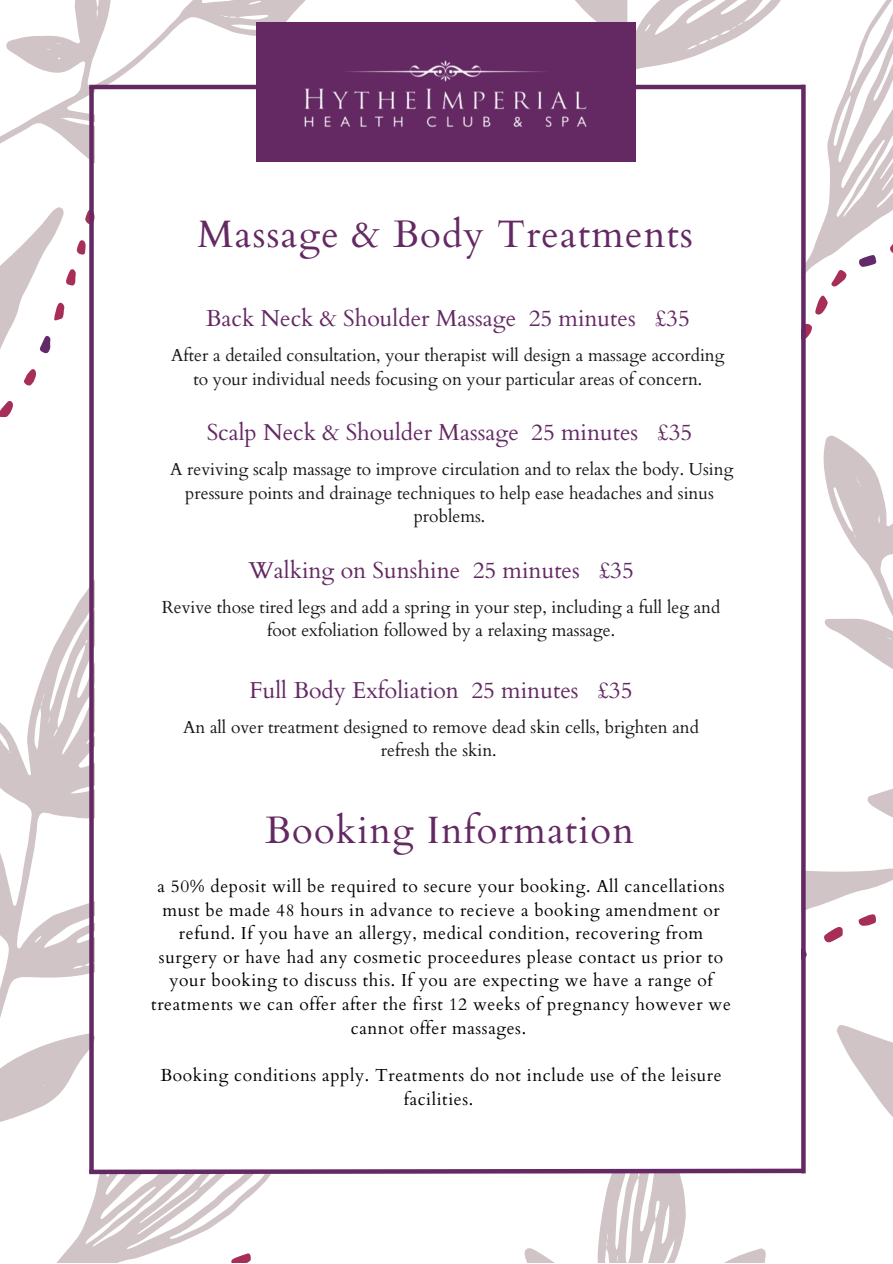
<style>
.page{position:relative;width:893px;height:1264px;background:#fff}
.page>*{position:absolute;margin:0;border:0;box-sizing:border-box;transform-origin:0 0}
.t1{font:38.25px "Cardo";letter-spacing:.035em;color:#642963}
.t2{font:38.1px "Cardo";letter-spacing:.035em;color:#642963}
.t3{font:23.1px "Cardo";color:#642963}
.t4{font:17.4px/23.5px "Cardo";color:#171617;text-align:center}
.t5{font:17.4px/23.5px "Cardo";letter-spacing:.035em;color:#000;text-align:center}
</style>
<div class="page">
<svg style="left:0;top:579px;width:95px;height:406px"></svg>
<svg style="left:528px;top:0;width:233px;height:85px"></svg>
<svg style="left:524px;top:1176px;width:241px;height:86px"></svg>
<svg style="left:0;top:227px;width:64px;height:544px"></svg>
<svg style="left:805px;top:509px;width:87px;height:657px"></svg>
<svg style="left:0;top:0;width:416px;height:227px"></svg>
<svg style="left:0;top:985px;width:270px;height:277px"></svg>
<svg style="left:836px;top:1024px;width:56px;height:117px"></svg>
<svg style="left:867px;top:786px;width:25px;height:43px"></svg>
<svg style="left:823px;top:435px;width:69px;height:245px"></svg>
<svg style="left:761px;top:0;width:131px;height:357px"></svg>
<svg style="left:858px;top:255px;width:18px;height:12px"></svg>
<svg style="left:805px;top:948px;width:1px;height:12px"></svg>
<svg style="left:39px;top:336px;width:12px;height:17px"></svg>
<svg style="left:889px;top:235px;width:3px;height:20px"></svg>
<svg style="left:815px;top:295px;width:12px;height:20px"></svg>
<svg style="left:800px;top:323px;width:12px;height:16px"></svg>
<svg style="left:831px;top:270px;width:15px;height:17px"></svg>
<svg style="left:231px;top:1253px;width:20px;height:9px"></svg>
<svg style="left:824px;top:926px;width:18px;height:17px"></svg>
<svg style="left:858px;top:914px;width:18px;height:11px"></svg>
<svg style="left:0;top:401px;width:13px;height:16px"></svg>
<svg style="left:24px;top:369px;width:12px;height:16px"></svg>
<svg style="left:54px;top:302px;width:10px;height:18px"></svg>
<svg style="left:66px;top:269px;width:10px;height:16px"></svg>
<svg style="left:85px;top:209px;width:10px;height:16px"></svg>
<svg style="left:76px;top:240px;width:10px;height:14px"></svg>
<div style="left:95px;top:88px;width:705px;height:1083px;background:#fff"></div>
<div style="left:89px;top:87px;width:5px;height:1086px;background:#642963"></div>
<svg style="left:801px;top:85px;width:4px;height:1081px;background:#6b3269"></svg>
<hr style="left:89px;top:85px;width:715px;height:4px;background:#642963">
<svg style="left:85px;top:1166px;width:721px;height:10px"></svg>
<div style="left:257px;top:23px;width:379px;height:138px;background:#642963"></div>
<h1 class="t1" style="left:197px;top:209px;width:497px">Massage &amp; Body Treatments</h1>
<h3 class="t3" style="left:206px;top:303px;width:485px">Back Neck &amp; Shoulder Massage 25 minutes £35</h3>
<p class="t4" style="left:171px;top:344px;width:555px">After a detailed consultation, your therapist will design a massage according to your individual needs focusing on your particular areas of concern.</p>
<h3 class="t3" style="left:207px;top:417px;width:487px">Scalp Neck &amp; Shoulder Massage 25 minutes £35</h3>
<p class="t4" style="left:170px;top:458px;width:564px">A reviving scalp massage to improve circulation and to relax the body. Using pressure points and drainage techniques to help ease headaches and sinus problems.</p>
<h3 class="t3" style="left:248px;top:555px;width:387px">Walking on Sunshine 25 minutes £35</h3>
<p class="t4" style="left:162px;top:595px;width:560px">Revive those tired legs and add a spring in your step, including a full leg and foot exfoliation followed by a relaxing massage.</p>
<h3 class="t3" style="left:249px;top:675px;width:384px">Full Body Exfoliation 25 minutes £35</h3>
<p class="t4" style="left:183px;top:715px;width:517px">An all over treatment designed to remove dead skin cells, brighten and refresh the skin.</p>
<h2 class="t2" style="left:265px;top:805px;width:370px">Booking Information</h2>
<p class="t5" style="left:151px;top:874px;width:581px">a 50% deposit will be required to secure your booking. All cancellations must be made 48 hours in advance to recieve a booking amendment or refund. If you have an allergy, medical condition, recovering from surgery or have had any cosmetic proceedures please contact us prior to your booking to discuss this. If you are expecting we have a range of treatments we can offer after the first 12 weeks of pregnancy however we cannot offer massages.</p>
<p class="t5" style="left:160px;top:1063px;width:563px">Booking conditions apply. Treatments do not include use of the leisure facilities.</p>
</div>
